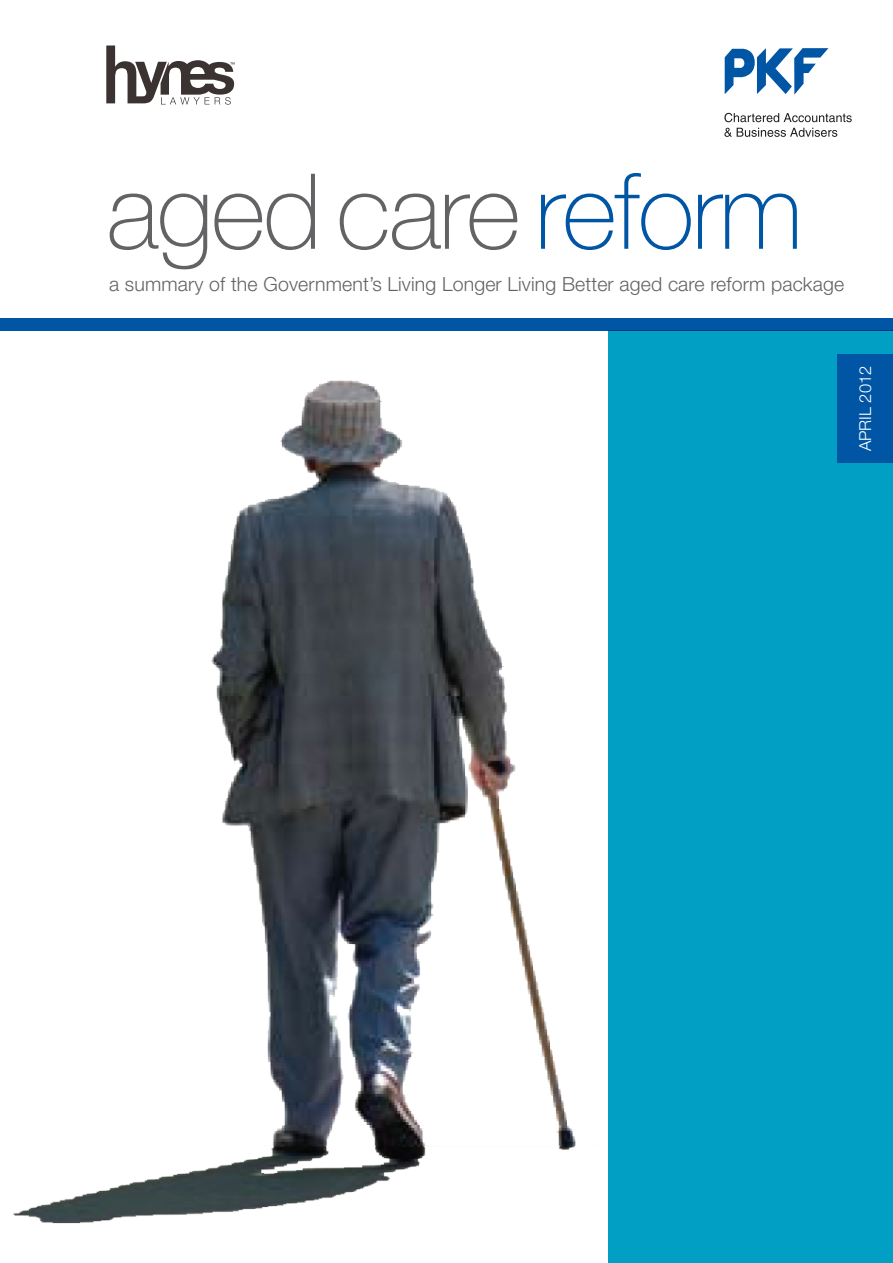
<style>
.page{position:relative;width:893px;height:1263px;background:#fff}
.page>*{position:absolute;margin:0;border:0;box-sizing:border-box;transform-origin:0 0}
.t1{font:100 105px "Helvetica Neue";letter-spacing:-.02em;color:#636366}
.t2{font:300 19.5px "Helvetica Neue";letter-spacing:.01em;color:#636366}
.t3{font:300 16.5px "Helvetica Neue";color:#fff}
.s1{color:#0155a5}
</style>
<div class="page">
<img style="left:13px;top:380px;width:563px;height:844px">
<div style="left:0;top:318px;width:893px;height:13px;background:#0155a5"></div>
<div style="left:608px;top:331px;width:285px;height:932px;background:#009fc3"></div>
<svg style="left:106px;top:45px;width:129px;height:60px"></svg>
<div style="left:837px;top:354px;width:56px;height:109px;background:#0155a5"></div>
<svg style="left:725px;top:48px;width:103px;height:47px"></svg>
<svg style="left:724px;top:113px;width:128px;height:9px"></svg>
<svg style="left:724px;top:128px;width:113px;height:9px"></svg>
<p class="t1" style="left:106px;top:151px;width:698px">aged care <span class="s1">reform</span></p>
<p class="t2" style="left:109px;top:272px;width:737px">a summary of the Government’s Living Longer Living Better aged care reform package</p>
<p class="t3" style="left:855px;top:451px;width:87px;rotate:-90deg">APRIL 2012</p>
</div>
